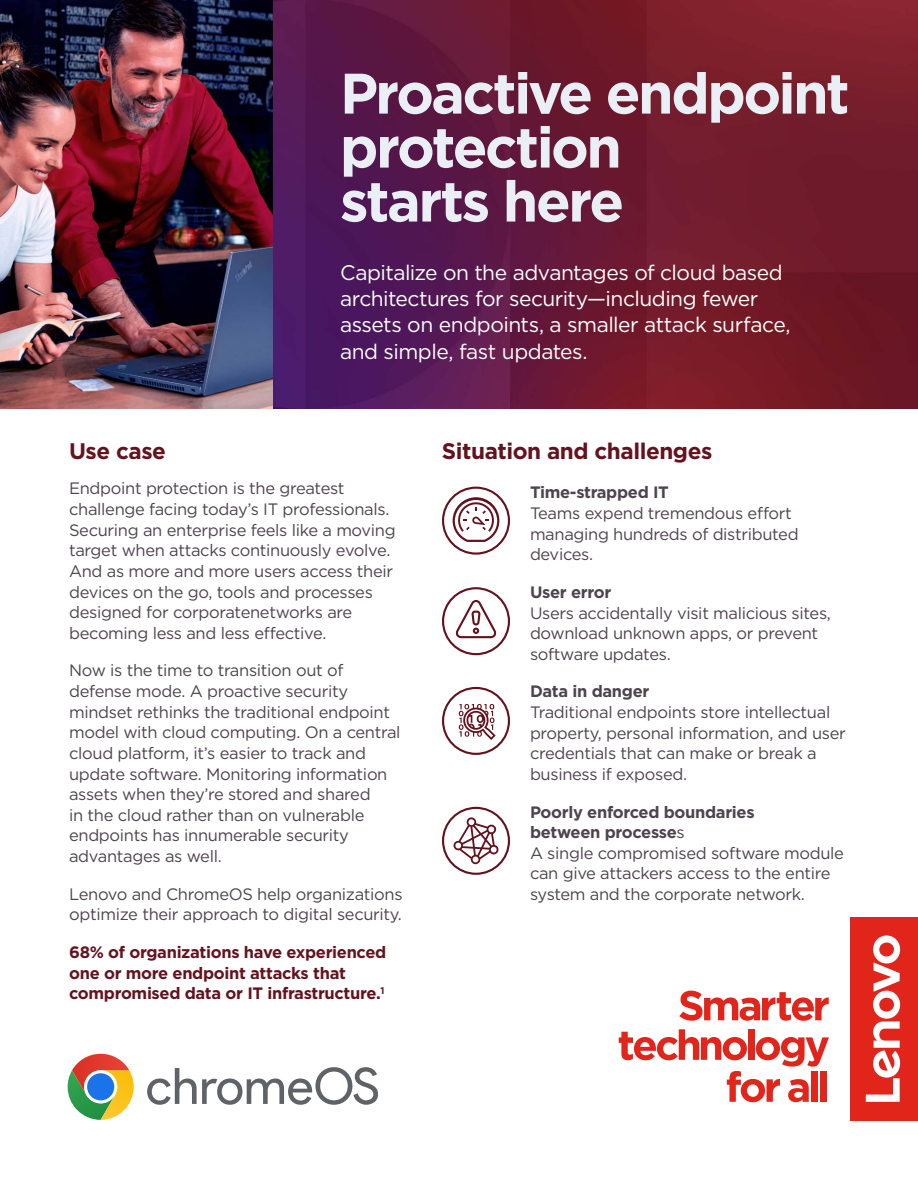
<style>
.page{position:relative;width:918px;height:1188px;background:#fff}
.page>*{position:absolute;margin:0;border:0;box-sizing:border-box;transform-origin:0 0}
.t1{font:700 57px/54px "Gotham";letter-spacing:-.045em;color:#eaeef5}
.t2{font:50.25px "Product Sans";color:#5f6368}
.t3{font:700 22.5px "Gotham";letter-spacing:-.02em;color:#64131e}
.t4{font:21px/26.2px "Gotham";letter-spacing:-.025em;color:#fff}
.t5{font:16.5px/20.7px "Gotham";letter-spacing:-.02em;color:#4e444e}
.t6{font:700 16.5px/20.7px "Gotham";letter-spacing:-.02em;color:#64131e}
.t7{font:700 16.5px "Gotham";letter-spacing:-.02em;color:#4e444e}
.s1{font-weight:700}
</style>
<div class="page">
<img style="left:272px;top:0;width:646px;height:408px">
<img style="left:0;top:0;width:272px;height:408px">
<svg style="left:442px;top:807px;width:68px;height:68px"></svg>
<svg style="left:442px;top:687px;width:68px;height:68px"></svg>
<svg style="left:442px;top:587px;width:68px;height:68px"></svg>
<svg style="left:442px;top:487px;width:68px;height:68px"></svg>
<svg style="left:68px;top:1054px;width:66px;height:66px"></svg>
<svg style="left:679px;top:991px;width:150px;height:30px"></svg>
<svg style="left:619px;top:1029px;width:210px;height:73px"></svg>
<div style="left:811px;top:1071px;width:7px;height:31px;background:#e1251b"></div>
<div style="left:820px;top:1071px;width:7px;height:31px;background:#e1251b"></div>
<div style="left:850px;top:917px;width:68px;height:204px;background:#e1251b"></div>
<svg style="left:866px;top:935px;width:34px;height:167px"></svg>
<h1 class="t1" style="left:340px;top:66px;width:511px">Proactive endpoint protection<br>starts here</h1>
<p class="t4" style="left:340px;top:259px;width:452px">Capitalize on the advantages of cloud based architectures for security—including fewer assets on endpoints, a smaller attack surface, and simple, fast updates.</p>
<h3 class="t3" style="left:69px;top:436px;width:98px">Use case</h3>
<p class="t5" style="left:69px;top:478px;width:328px">Endpoint protection is the greatest challenge facing today’s IT professionals.<br>Securing an enterprise feels like a moving target when attacks continuously evolve.<br>And as more and more users access their devices on the go, tools and processes designed for corporatenetworks are becoming less and less effective.</p>
<p class="t5" style="left:69px;top:660px;width:333px">Now is the time to transition out of defense mode. A proactive security mindset rethinks the traditional endpoint model with cloud computing. On a central cloud platform, it’s easier to track and update software. Monitoring information assets when they’re stored and shared<br>in the cloud rather than on vulnerable endpoints has innumerable security advantages as well.</p>
<p class="t5" style="left:69px;top:883px;width:335px">Lenovo and ChromeOS help organizations optimize their approach to digital security.</p>
<p class="t6" style="left:69px;top:942px;width:319px">68% of organizations have experienced one or more endpoint attacks that compromised data or IT infrastructure.<sup>1</sup></p>
<h2 class="t2" style="left:146px;top:1056px;width:236px">chromeOS</h2>
<h3 class="t3" style="left:442px;top:436px;width:272px">Situation and challenges</h3>
<p class="t7" style="left:530px;top:482px;width:141px">Time-strapped IT</p>
<p class="t5" style="left:530px;top:502px;width:270px">Teams expend tremendous effort managing hundreds of distributed devices.</p>
<p class="t7" style="left:530px;top:581px;width:83px">User error</p>
<p class="t5" style="left:530px;top:602px;width:302px">Users accidentally visit malicious sites, download unknown apps, or prevent software updates.</p>
<p class="t7" style="left:530px;top:681px;width:121px">Data in danger</p>
<p class="t5" style="left:530px;top:702px;width:317px">Traditional endpoints store intellectual property, personal information, and user credentials that can make or break a business if exposed.</p>
<p class="t5" style="left:530px;top:801px;width:316px"><span class="s1">Poorly enforced boundaries<br>between processe</span>s<br>A single compromised software module can give attackers access to the entire system and the corporate network.</p>
</div>
